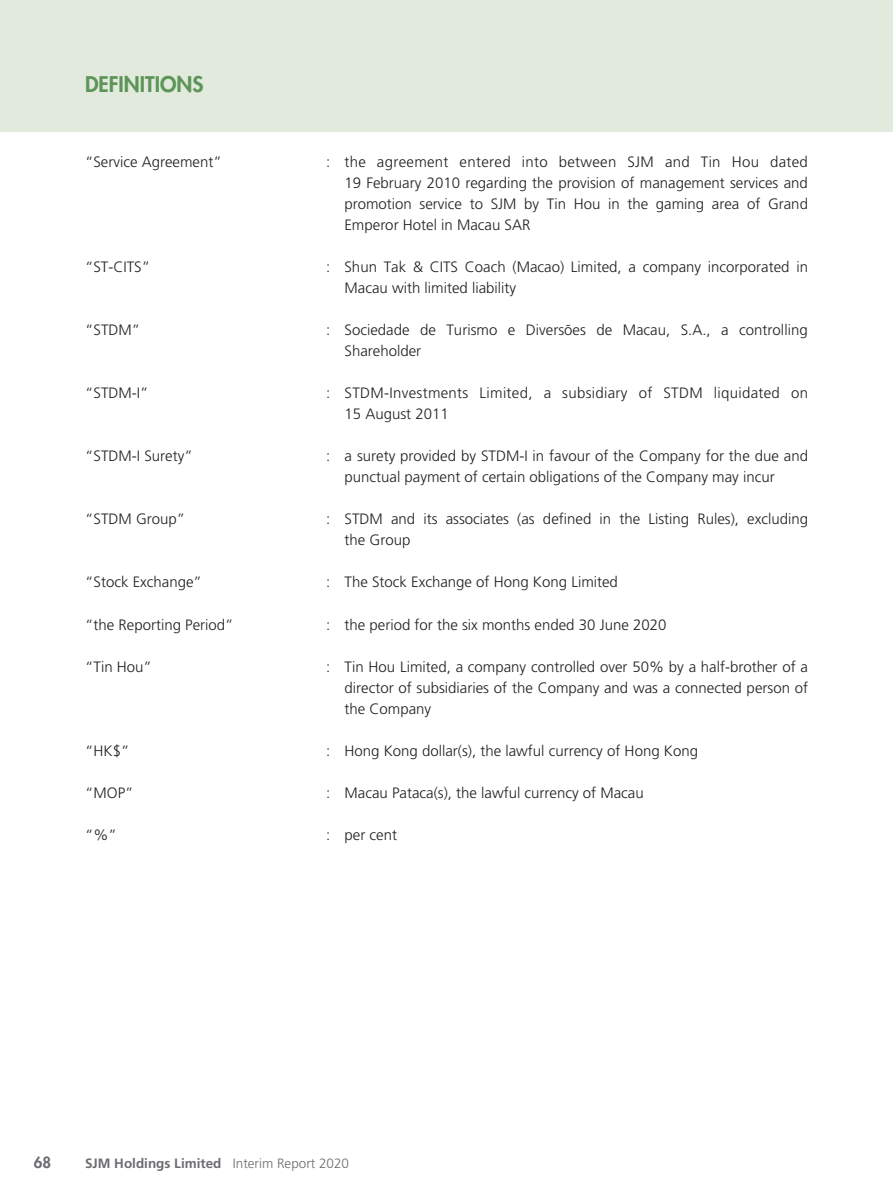
<style>
.page{position:relative;width:893px;height:1191px;background:#fff}
.page>*{position:absolute;margin:0;border:0;box-sizing:border-box;transform-origin:0 0}
.t1{font:800 21px "Futura Std";color:#5c9557}
.t2{font:300 15px/21px "Frutiger LT Std";color:#231f20}
.t3{font:300 15px/21px "Frutiger LT Std";letter-spacing:.02em;color:#231f20}
.t4{font:800 15px "Futura Std";color:#6c6d70}
.t5{font:700 13.5px "Frutiger LT Std";color:#6c6d70}
.s1{font-weight:300}
</style>
<div class="page">
<div style="left:0;top:0;width:893px;height:132px;background:#e2e9dd"></div>
<h1 class="t1" style="left:85px;top:71px;width:120px">DEFINITIONS</h1>
<p class="t2" style="left:85px;top:152px;width:138px">“Service Agreement”</p>
<p class="t2" style="left:344px;top:152px;width:465px;text-align:justify;text-indent:-18px">: the agreement entered into between SJM and Tin Hou dated 19 February 2010 regarding the provision of management services and promotion service to SJM by Tin Hou in the gaming area of Grand Emperor Hotel in Macau SAR</p>
<p class="t2" style="left:85px;top:257px;width:67px">“ST-CITS”</p>
<p class="t2" style="left:345px;top:257px;width:465px;text-indent:-18px">: Shun Tak &amp; CITS Coach (Macao) Limited, a company incorporated in<br>Macau with limited liability</p>
<p class="t2" style="left:85px;top:320px;width:57px">“STDM”</p>
<p class="t2" style="left:345px;top:320px;width:465px;text-indent:-18px">: Sociedade de Turismo e Diversões de Macau, S.A., a controlling<br>Shareholder</p>
<p class="t2" style="left:85px;top:383px;width:65px">“STDM-I”</p>
<p class="t3" style="left:345px;top:383px;width:465px;text-indent:-18px">: STDM-Investments Limited, a subsidiary of STDM liquidated on<br>15 August 2011</p>
<p class="t2" style="left:85px;top:446px;width:109px">“STDM-I Surety”</p>
<p class="t2" style="left:345px;top:446px;width:465px;text-indent:-18px">: a surety provided by STDM-I in favour of the Company for the due and punctual payment of certain obligations of the Company may incur</p>
<p class="t2" style="left:85px;top:509px;width:102px">“STDM Group”</p>
<p class="t2" style="left:345px;top:509px;width:465px;text-indent:-18px">: STDM and its associates (as defined in the Listing Rules), excluding the Group</p>
<p class="t2" style="left:85px;top:572px;width:118px">“Stock Exchange”</p>
<p class="t2" style="left:326px;top:572px;width:293px">: The Stock Exchange of Hong Kong Limited</p>
<p class="t2" style="left:85px;top:614px;width:150px">“the Reporting Period”</p>
<p class="t2" style="left:326px;top:614px;width:342px">: the period for the six months ended 30 June 2020</p>
<p class="t2" style="left:85px;top:656px;width:68px">“Tin Hou”</p>
<p class="t2" style="left:345px;top:656px;width:465px;text-align:justify;text-indent:-18px">: Tin Hou Limited, a company controlled over 50% by a half-brother of a director of subsidiaries of the Company and was a connected person of the Company</p>
<p class="t2" style="left:85px;top:740px;width:46px">“HK$”</p>
<p class="t2" style="left:326px;top:740px;width:373px">: Hong Kong dollar(s), the lawful currency of Hong Kong</p>
<p class="t2" style="left:85px;top:782px;width:50px">“MOP”</p>
<p class="t2" style="left:326px;top:782px;width:319px">: Macau Pataca(s), the lawful currency of Macau</p>
<p class="t2" style="left:85px;top:824px;width:33px">“%”</p>
<p class="t2" style="left:326px;top:824px;width:72px">: per cent</p>
<p class="t4" style="left:34px;top:1152px;width:19px">68</p>
<p class="t5" style="left:85px;top:1155px;width:266px">SJM Holdings Limited <span class="s1">Interim Report 2020</span></p>
</div>
